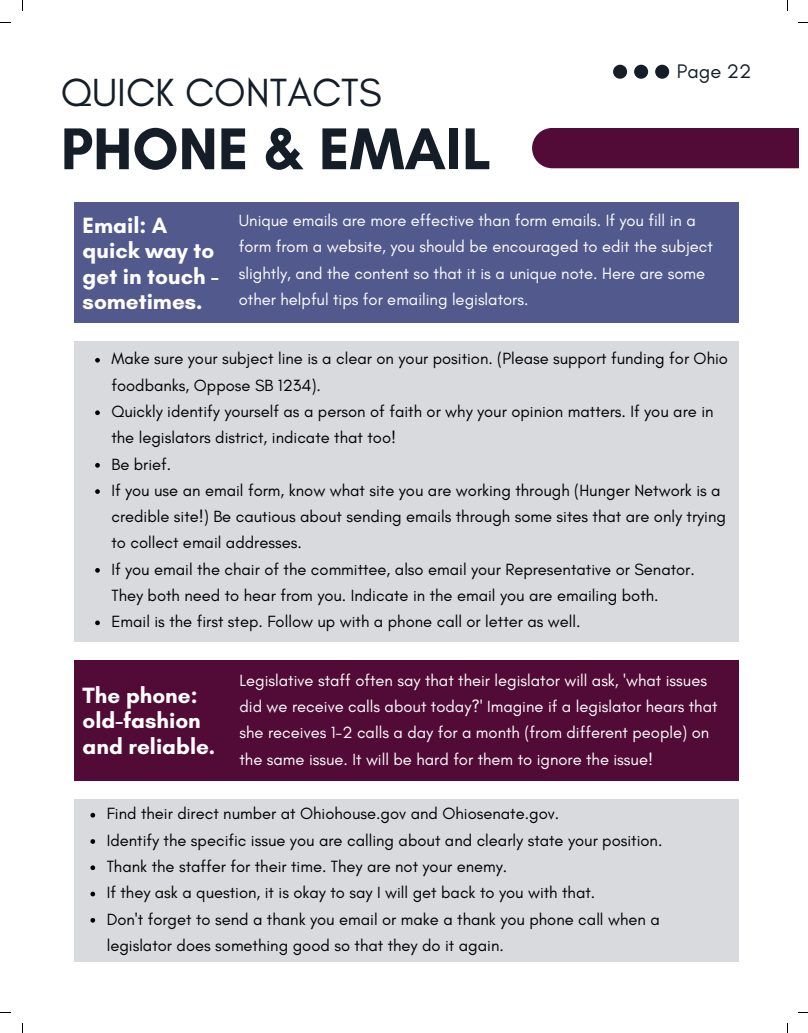
<style>
.page{position:relative;width:808px;height:1033px;background:#fff}
.page>*{position:absolute;margin:0;border:0;box-sizing:border-box;transform-origin:0 0}
.t1{font:700 60px "Glacial Indifference";color:#141d28}
.t2{font:40px "Glacial Indifference";color:#141d28}
.t3{font:700 22.5px/25.2px "Glacial Indifference";color:#fff}
.t4{font:20px "Glacial Indifference";color:#141d28}
.t5{font:16.5px/26.2px "Glacial Indifference";color:#000}
.t6{font:16.5px/26.2px "Glacial Indifference";color:#fff}
</style>
<div class="page">
<div style="left:74px;top:203px;width:664px;height:120px;background:#525a8d"></div>
<svg style="left:613px;top:65px;width:56px;height:14px"></svg>
<div style="left:532px;top:128px;width:266px;height:40px;background:#510b36"></div>
<div style="left:74px;top:341px;width:664px;height:300px;background:#d8dadd"></div>
<svg style="left:95px;top:358px;width:5px;height:4px"></svg>
<svg style="left:95px;top:410px;width:5px;height:5px"></svg>
<svg style="left:95px;top:463px;width:5px;height:4px"></svg>
<svg style="left:95px;top:489px;width:5px;height:5px"></svg>
<svg style="left:95px;top:568px;width:5px;height:4px"></svg>
<svg style="left:95px;top:620px;width:5px;height:5px"></svg>
<div style="left:74px;top:660px;width:664px;height:120px;background:#510b36"></div>
<div style="left:74px;top:799px;width:664px;height:162px;background:#d8dadd"></div>
<svg style="left:90px;top:813px;width:5px;height:4px"></svg>
<svg style="left:90px;top:839px;width:5px;height:4px"></svg>
<svg style="left:90px;top:865px;width:5px;height:5px"></svg>
<svg style="left:90px;top:891px;width:5px;height:5px"></svg>
<svg style="left:90px;top:918px;width:5px;height:4px"></svg>
<p class="t2" style="left:61px;top:68px;width:322px">QUICK CONTACTS</p>
<p class="t1" style="left:61px;top:112px;width:432px">PHONE &amp; EMAIL</p>
<p class="t4" style="left:676px;top:59px;width:76px">Page 22</p>
<p class="t3" style="left:83px;top:212px;width:138px">Email: A quick way to get in touch - sometimes.</p>
<p class="t6" style="left:239px;top:207px;width:458px">Unique emails are more effective than form emails. If you fill in a</p>
<p class="t6" style="left:239px;top:233px;width:475px">form from a website, you should be encouraged to edit the subject</p>
<p class="t6" style="left:239px;top:260px;width:468px">slightly, and the content so that it is a unique note. Here are some</p>
<p class="t6" style="left:239px;top:286px;width:291px">other helpful tips for emailing legislators.</p>
<p class="t5" style="left:111px;top:345px;width:618px">Make sure your subject line is a clear on your position. (Please support funding for Ohio foodbanks, Oppose SB 1234).</p>
<p class="t5" style="left:111px;top:398px;width:603px">Quickly identify yourself as a person of faith or why your opinion matters. If you are in the legislators district, indicate that too!</p>
<p class="t5" style="left:111px;top:450px;width:61px">Be brief.</p>
<p class="t5" style="left:111px;top:477px;width:616px">If you use an email form, know what site you are working through (Hunger Network is a credible site!) Be cautious about sending emails through some sites that are only trying to collect email addresses.</p>
<p class="t5" style="left:111px;top:555px;width:585px">If you email the chair of the committee, also email your Representative or Senator.<br>They both need to hear from you. Indicate in the email you are emailing both.</p>
<p class="t5" style="left:111px;top:608px;width:470px">Email is the first step. Follow up with a phone call or letter as well.</p>
<p class="t3" style="left:83px;top:682px;width:134px">The phone: old-fashion and reliable.</p>
<p class="t6" style="left:239px;top:667px;width:479px">Legislative staff often say that their legislator will ask, 'what issues did we receive calls about today?' Imagine if a legislator hears that she receives 1-2 calls a day for a month (from different people) on the same issue. It will be hard for them to ignore the issue!</p>
<p class="t5" style="left:107px;top:800px;width:454px">Find their direct number at Ohiohouse.gov and Ohiosenate.gov.</p>
<p class="t5" style="left:107px;top:826px;width:557px">Identify the specific issue you are calling about and clearly state your position.</p>
<p class="t5" style="left:107px;top:853px;width:402px">Thank the staffer for their time. They are not your enemy.</p>
<p class="t5" style="left:107px;top:879px;width:490px">If they ask a question, it is okay to say I will get back to you with that.</p>
<p class="t5" style="left:107px;top:905px;width:554px">Don't forget to send a thank you email or make a thank you phone call when a legislator does something good so that they do it again.</p>
</div>
